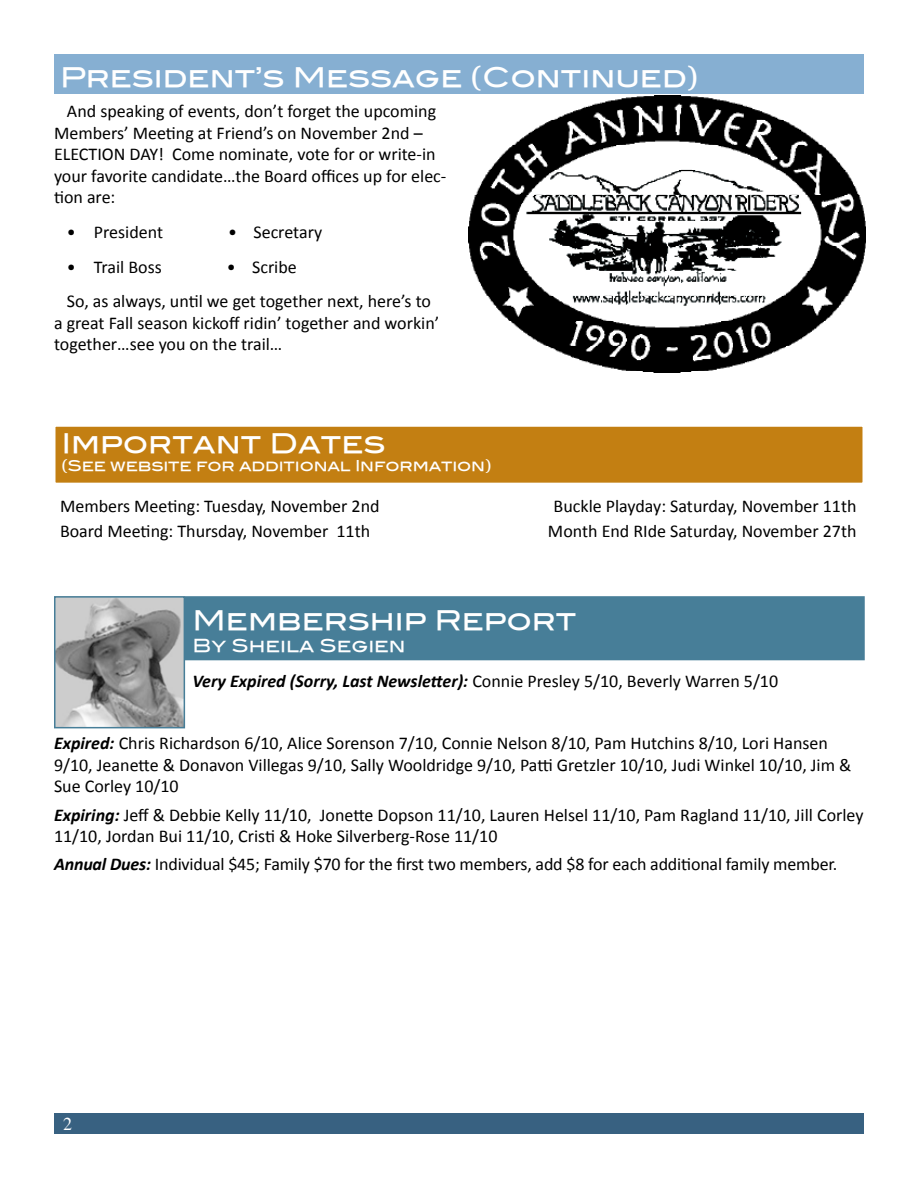
<style>
.page{position:relative;width:918px;height:1188px;background:#fff}
.page>*{position:absolute;margin:0;border:0;box-sizing:border-box;transform-origin:0 0}
.t1{font:27px "Blair Md ITCTT Medium";color:#fff}
.t2{font:18px/21.6px "Calibri";color:#000}
.t3{font:18px "Blair Md ITCTT Medium";color:#fff}
.t4{font:18px "Times";color:#fff}
.t5{font:15px "Blair Md ITCTT Medium";letter-spacing:-.01em;color:#fff}
.s1{font-weight:700;font-style:italic}
</style>
<div class="page">
<div style="left:54px;top:1113px;width:810px;height:21px;background:#386181"></div>
<div style="left:55px;top:426px;width:808px;height:57px;background:#c37f12"></div>
<div style="left:54px;top:425px;width:810px;height:59px;border:2px solid #fff"></div>
<div style="left:183px;top:597px;width:681px;height:63px;background:#477e98"></div>
<div style="left:183px;top:596px;width:682px;height:64px;border:2px solid #477e98"></div>
<img style="left:57px;top:599px;width:125px;height:126px">
<div style="left:54px;top:596px;width:131px;height:132px;border:2px solid #477e98"></div>
<div style="left:54px;top:54px;width:810px;height:40px;background:#86afd2"></div>
<img style="left:468px;top:95px;width:397px;height:278px">
<h1 class="t1" style="left:60px;top:55px;width:640px">President’s Message (Continued)</h1>
<p class="t2" style="left:54px;top:99px;width:394px;text-indent:13px">And speaking of events, don’t forget the upcoming Members’ Meeting at Friend’s on November 2nd – ELECTION DAY! Come nominate, vote for or write-in your favorite candidate…the Board offices up for elec&shy;tion are:</p>
<p class="t2" style="left:67px;top:220px;width:98px">• President</p>
<p class="t2" style="left:228px;top:220px;width:95px">• Secretary</p>
<p class="t2" style="left:67px;top:255px;width:96px">• Trail Boss</p>
<p class="t2" style="left:67px;top:248px;width:366px;line-height:34.5px;text-indent:160px">• Scribe<br>So, as always, until we get together next, here’s to</p>
<p class="t2" style="left:54px;top:311px;width:387px">a great Fall season kickoff ridin’ together and workin’ together…see you on the trail…</p>
<h1 class="t1" style="left:62px;top:421px;width:325px">Important Dates</h1>
<p class="t5" style="left:62px;top:453px;width:432px">(See website for additional Information)</p>
<p class="t2" style="left:60px;top:494px;width:321px">Members Meeting: Tuesday, November 2nd</p>
<p class="t2" style="left:554px;top:494px;width:304px">Buckle Playday: Saturday, November 11th</p>
<p class="t2" style="left:60px;top:519px;width:312px">Board Meeting: Thursday, November 11th</p>
<p class="t2" style="left:548px;top:519px;width:310px">Month End RIde Saturday, November 27th</p>
<h1 class="t1" style="left:193px;top:599px;width:385px">Membership Report</h1>
<p class="t3" style="left:193px;top:631px;width:215px">By Sheila Segien</p>
<p class="t2" style="left:193px;top:669px;width:587px"><span class="s1">Very Expired (Sorry, Last Newsletter):</span> Connie Presley 5/10, Beverly Warren 5/10</p>
<p class="t2" style="left:54px;top:731px;width:799px"><span class="s1">Expired:</span> Chris Richardson 6/10, Alice Sorenson 7/10, Connie Nelson 8/10, Pam Hutchins 8/10, Lori Hansen<br>9/10, Jeanette &amp; Donavon Villegas 9/10, Sally Wooldridge 9/10, Patti Gretzler 10/10, Judi Winkel 10/10, Jim &amp;<br>Sue Corley 10/10</p>
<p class="t2" style="left:54px;top:803px;width:811px"><span class="s1">Expiring:</span> Jeff &amp; Debbie Kelly 11/10, Jonette Dopson 11/10, Lauren Helsel 11/10, Pam Ragland 11/10, Jill Corley<br>11/10, Jordan Bui 11/10, Cristi &amp; Hoke Silverberg-Rose 11/10</p>
<p class="t2" style="left:54px;top:853px;width:785px"><span class="s1">Annual Dues:</span> Individual $45; Family $70 for the first two members, add $8 for each additional family member.</p>
<p class="t4" style="left:63px;top:1107px;width:10px">2</p>
</div>
